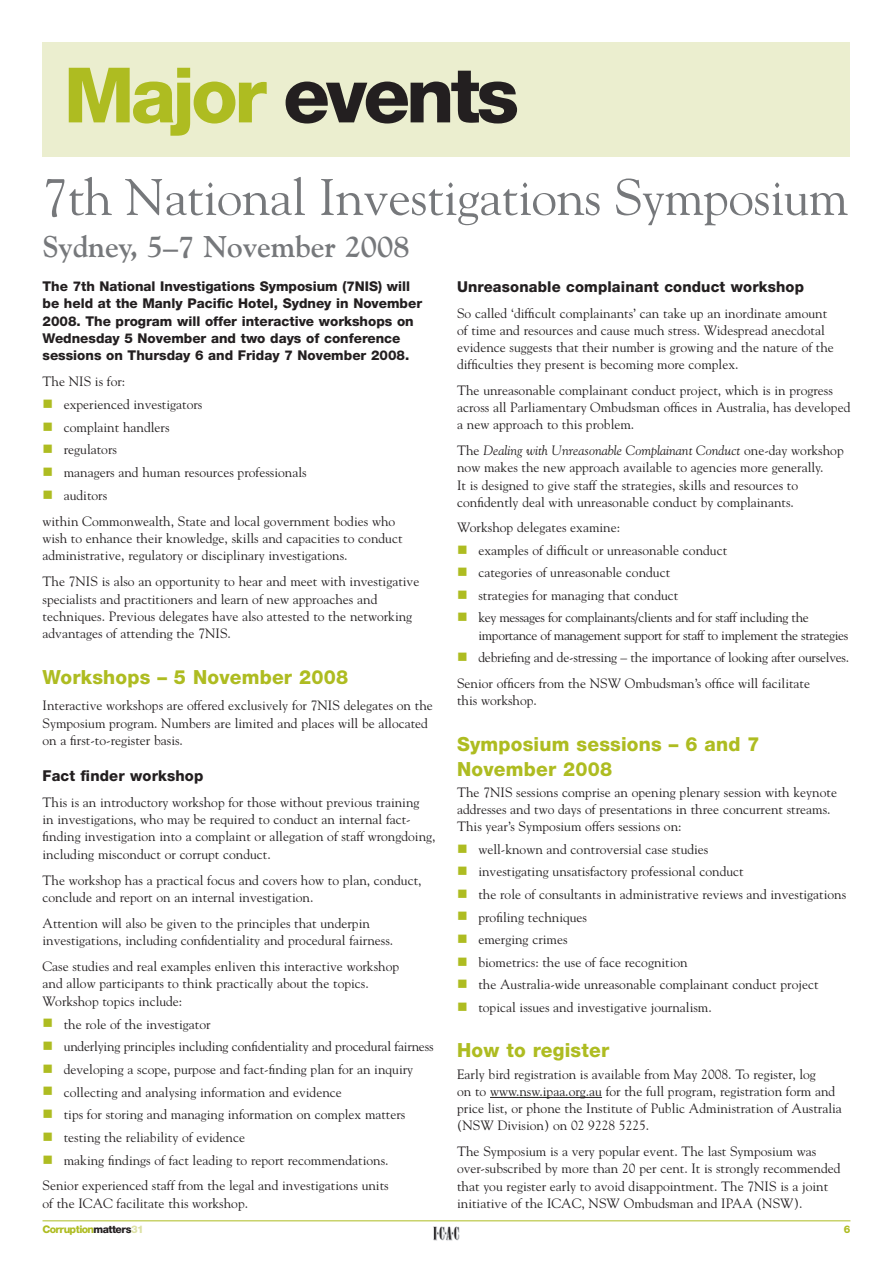
<style>
.page{position:relative;width:893px;height:1263px;background:#fff}
.page>*{position:absolute;margin:0;border:0;box-sizing:border-box;transform-origin:0 0}
.t1{font:800 76.5px "Helvetica Neue LT";letter-spacing:-.05em;color:#231f20}
.t2{font:51px "Goudy";letter-spacing:-.01em;color:#76787b}
.t3{font:700 30px "Goudy Old Style BT";color:#76787b}
.t4{font:800 19.5px/24.8px "Helvetica Neue LT";letter-spacing:.01em;color:#aebc21}
.t5{font:800 15px "Helvetica Neue LT";letter-spacing:.01em;color:#231f20}
.t6{font:14.25px/22.6px "Wingdings";color:#aebc21;text-align:justify}
.t7{font:13.5px/17.2px "Goudy";color:#231f20}
.t8{font:800 13.5px/17.4px "Helvetica Neue LT";color:#231f20}
.t9{font:13.5px/22.5px "Goudy";letter-spacing:-.025em;color:#231f20}
.t10{font:800 10.5px "Helvetica Neue LT";letter-spacing:-.05em;color:#aebc21}
.s1{color:#aebc21}
.s2{font-style:italic}
.s3{color:#231f20}
.s4{color:#dce1a4}
</style>
<div class="page">
<img style="left:433px;top:1226px;width:27px;height:15px">
<hr style="left:43px;top:1220px;width:807px;height:1px;background:#aebc21">
<div style="left:43px;top:43px;width:807px;height:114px;background:#ebeecf"></div>
<hr style="left:490px;top:1097px;width:112px;height:1px;background:#231f20">
<h1 class="t1" style="left:64px;top:50px;width:457px"><span class="s1">Major</span> events</h1>
<h2 class="t2" style="left:43px;top:166px;width:807px">7th National Investigations Symposium</h2>
<h3 class="t3" style="left:43px;top:228px;width:369px">Sydney, 5–7 November 2008</h3>
<p class="t8" style="left:43px;top:277px;width:381px">The 7th National Investigations Symposium (7NIS) will be held at the Manly Pacific Hotel, Sydney in November 2008. The program will offer interactive workshops on Wednesday 5 November and two days of conference sessions on Thursday 6 and Friday 7 November 2008.</p>
<p class="t7" style="left:64px;top:370px;width:244px;line-height:22.6px;text-indent:-21px">The NIS is for:<br>experienced investigators<br>complaint handlers<br>regulators<br>managers and human resources professionals auditors</p>
<p class="t7" style="left:43px;top:512px;width:361px">within Commonwealth, State and local government bodies who wish to enhance their knowledge, skills and capacities to conduct administrative, regulatory or disciplinary investigations.</p>
<p class="t7" style="left:43px;top:573px;width:378px">The 7NIS is also an opportunity to hear and meet with investigative specialists and practitioners and learn of new approaches and techniques. Previous delegates have also attested to the networking advantages of attending the 7NIS.</p>
<h3 class="t4" style="left:43px;top:665px;width:307px">Workshops – 5 November 2008</h3>
<p class="t7" style="left:43px;top:697px;width:392px">Interactive workshops are offered exclusively for 7NIS delegates on the<br>Symposium program. Numbers are limited and places will be allocated on a first-to-register basis.</p>
<p class="t5" style="left:43px;top:766px;width:162px">Fact finder workshop</p>
<p class="t7" style="left:43px;top:793px;width:395px">This is an introductory workshop for those without previous training<br>in investigations, who may be required to conduct an internal fact&shy;finding investigation into a complaint or allegation of staff wrongdoing, including misconduct or corrupt conduct.</p>
<p class="t7" style="left:43px;top:871px;width:381px">The workshop has a practical focus and covers how to plan, conduct, conclude and report on an internal investigation.</p>
<p class="t7" style="left:43px;top:914px;width:352px">Attention will also be given to the principles that underpin investigations, including confidentiality and procedural fairness.</p>
<p class="t7" style="left:43px;top:957px;width:358px">Case studies and real examples enliven this interactive workshop and allow participants to think practically about the topics.<br>Workshop topics include:</p>
<p class="t7" style="left:64px;top:1012px;width:371px;line-height:22.6px">the role of the investigator<br>underlying principles including confidentiality and procedural fairness developing a scope, purpose and fact-finding plan for an inquiry collecting and analysing information and evidence<br>tips for storing and managing information on complex matters testing the reliability of evidence<br>making findings of fact leading to report recommendations.</p>
<p class="t7" style="left:43px;top:1177px;width:348px">Senior experienced staff from the legal and investigations units of the ICAC facilitate this workshop.</p>
<p class="t5" style="left:457px;top:278px;width:348px">Unreasonable complainant conduct workshop</p>
<p class="t7" style="left:457px;top:304px;width:378px">So called ‘difficult complainants’ can take up an inordinate amount of time and resources and cause much stress. Widespread anecdotal evidence suggests that their number is growing and the nature of the difficulties they present is becoming more complex.</p>
<p class="t7" style="left:457px;top:382px;width:395px">The unreasonable complainant conduct project, which is in progress across all Parliamentary Ombudsman offices in Australia, has developed a new approach to this problem.</p>
<p class="t7" style="left:457px;top:442px;width:388px">The <span class="s2">Dealing with Unreasonable Complainant Conduct</span> one-day workshop now makes the new approach available to agencies more generally.<br>It is designed to give staff the strategies, skills and resources to confidently deal with unreasonable conduct by complainants.</p>
<p class="t7" style="left:478px;top:516px;width:332px;line-height:22.5px;text-indent:-21px">Workshop delegates examine:<br>examples of difficult or unreasonable conduct<br>categories of unreasonable conduct<br>strategies for managing that conduct<br>key messages for complainants/clients and for staff including the</p>
<p class="t9" style="left:478px;top:623px;width:372px">importance of management support for staff to implement the strategies debriefing and de-stressing – the importance of looking after ourselves.</p>
<p class="t7" style="left:457px;top:674px;width:354px">Senior officers from the NSW Ombudsman’s office will facilitate this workshop.</p>
<h3 class="t4" style="left:457px;top:732px;width:304px">Symposium sessions – 6 and 7<br>November 2008</h3>
<p class="t7" style="left:457px;top:784px;width:381px">The 7NIS sessions comprise an opening plenary session with keynote addresses and two days of presentations in three concurrent streams.<br>This year’s Symposium offers sessions on:</p>
<p class="t7" style="left:478px;top:838px;width:369px;line-height:22.5px">well-known and controversial case studies<br>investigating unsatisfactory professional conduct<br>the role of consultants in administrative reviews and investigations profiling techniques<br>emerging crimes<br>biometrics: the use of face recognition<br>the Australia-wide unreasonable complainant conduct project topical issues and investigative journalism.</p>
<h3 class="t4" style="left:457px;top:1038px;width:154px">How to register</h3>
<p class="t7" style="left:457px;top:1065px;width:386px">Early bird registration is available from May 2008. To register, log<br>on to www.nsw.ipaa.org.au for the full program, registration form and price list, or phone the Institute of Public Administration of Australia (NSW Division) on 02 9228 5225.</p>
<p class="t7" style="left:457px;top:1143px;width:385px">The Symposium is a very popular event. The last Symposium was over-subscribed by more than 20 per cent. It is strongly recommended that you register early to avoid disappointment. The 7NIS is a joint initiative of the ICAC, NSW Ombudsman and IPAA (NSW).</p>
<p class="t6" style="left:43px;top:393px;width:12px">■ ■ ■ ■ ■</p>
<p class="t6" style="left:457px;top:539px;width:12px">■ ■ ■ ■</p>
<p class="t6" style="left:457px;top:646px;width:12px">■</p>
<p class="t6" style="left:457px;top:838px;width:12px">■ ■ ■ ■ ■ ■ ■ ■</p>
<p class="t6" style="left:43px;top:1012px;width:12px">■ ■ ■ ■ ■ ■ ■</p>
<p class="t10" style="left:43px;top:1223px;width:103px">Corruption<span class="s3">matters</span><span class="s4">31</span></p>
</div>
